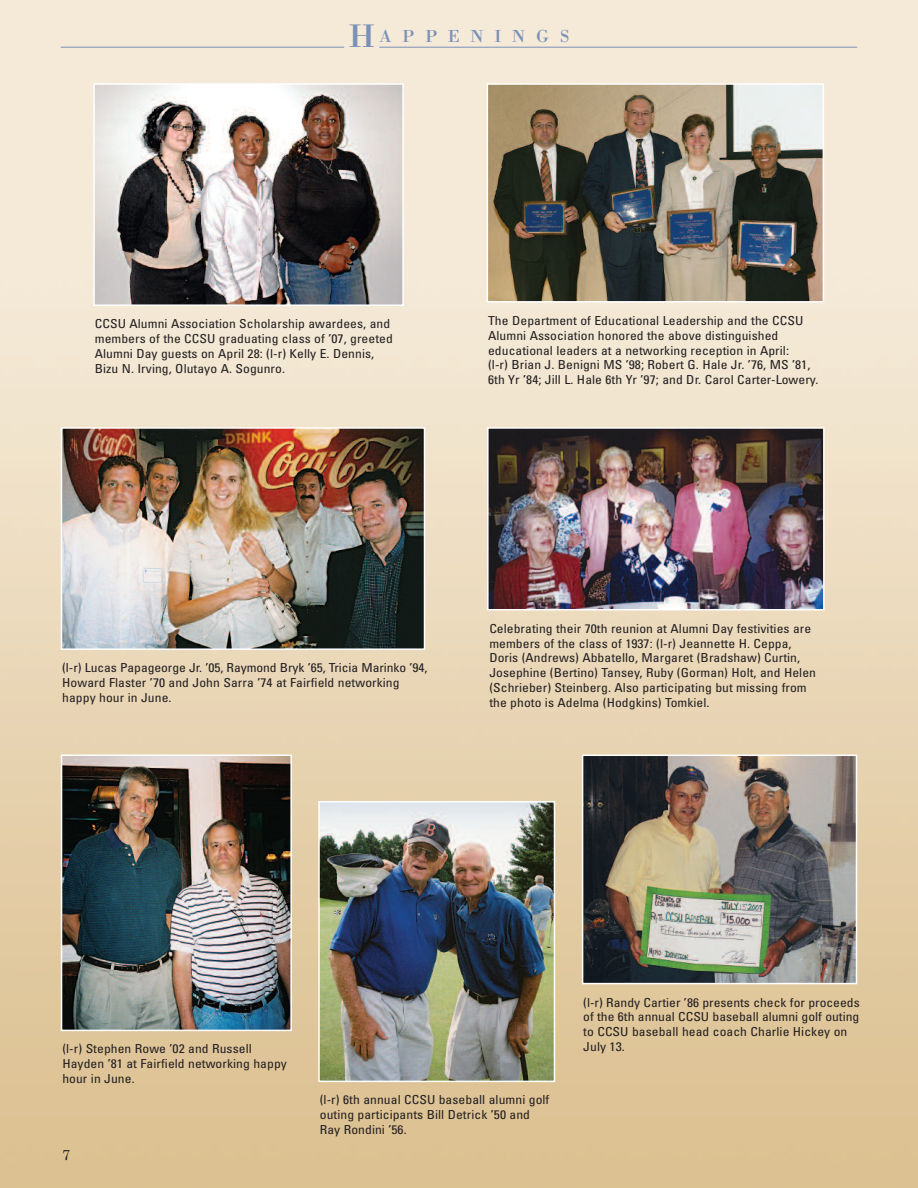
<style>
.page{position:relative;width:918px;height:1188px;background:#fff}
.page>*{position:absolute;margin:0;border:0;box-sizing:border-box;transform-origin:0 0}
.t1{font:18px "Bodoni";letter-spacing:.6em;color:#7b91b7}
.t2{font:14.7px "Century Schoolbook";color:#231f20}
.t3{font:condensed 12.3px/14.9px "Univers";letter-spacing:.005em;color:#231f20;scale:1.1 1}
.s1{font-size:33.75px}
</style>
<div class="page">
<hr style="left:379px;top:47px;width:478px;height:1px;background:#7b91b7">
<hr style="left:61px;top:47px;width:283px;height:1px;background:#7b91b7">
<img style="left:96px;top:86px;width:305px;height:217px">
<div style="left:93px;top:83px;width:311px;height:223px;border:2px solid #fff"></div>
<img style="left:64px;top:757px;width:225px;height:271px">
<div style="left:61px;top:754px;width:231px;height:277px;border:2px solid #fff"></div>
<img style="left:64px;top:430px;width:358px;height:217px">
<div style="left:61px;top:427px;width:364px;height:223px;border:2px solid #fff"></div>
<img style="left:490px;top:86px;width:331px;height:214px">
<div style="left:487px;top:83px;width:337px;height:220px;border:2px solid #fff"></div>
<img style="left:585px;top:758px;width:269px;height:223px">
<div style="left:582px;top:755px;width:275px;height:229px;border:2px solid #fff"></div>
<img style="left:321px;top:804px;width:231px;height:275px">
<div style="left:318px;top:801px;width:237px;height:281px;border:2px solid #fff"></div>
<img style="left:490px;top:430px;width:332px;height:177px">
<div style="left:487px;top:427px;width:338px;height:183px;border:2px solid #fff"></div>
<h1 class="t1" style="left:349px;top:25px;width:223px"><span class="s1">H</span>APPENINGS</h1>
<p class="t3" style="left:95px;top:318px;width:272px">CCSU Alumni Association Scholarship awardees, and members of the CCSU graduating class of ’07, greeted Alumni Day guests on April 28: (l-r) Kelly E. Dennis, Bizu N. Irving, Olutayo A. Sogunro.</p>
<p class="t3" style="left:488px;top:314px;width:302px">The Department of Educational Leadership and the CCSU Alumni Association honored the above distinguished educational leaders at a networking reception in April:<br>(l-r) Brian J. Benigni MS ’98; Robert G. Hale Jr. ’76, MS ’81, 6th Yr ’84; Jill L. Hale 6th Yr ’97; and Dr. Carol Carter-Lowery.</p>
<p class="t3" style="left:62px;top:661px;width:334px">(l-r) Lucas Papageorge Jr. ’05, Raymond Bryk ’65, Tricia Marinko ’94,<br>Howard Flaster ’70 and John Sarra ’74 at Fairfield networking happy hour in June.</p>
<p class="t3" style="left:489px;top:622px;width:299px">Celebrating their 70th reunion at Alumni Day festivities are members of the class of 1937: (l-r) Jeannette H. Ceppa, Doris (Andrews) Abbatello, Margaret (Bradshaw) Curtin, Josephine (Bertino) Tansey, Ruby (Gorman) Holt, and Helen (Schrieber) Steinberg. Also participating but missing from the photo is Adelma (Hodgkins) Tomkiel.</p>
<p class="t3" style="left:62px;top:1043px;width:206px">(l-r) Stephen Rowe ’02 and Russell<br>Hayden ’81 at Fairfield networking happy hour in June.</p>
<p class="t3" style="left:583px;top:996px;width:253px">(l-r) Randy Cartier ’86 presents check for proceeds of the 6th annual CCSU baseball alumni golf outing to CCSU baseball head coach Charlie Hickey on July 13.</p>
<p class="t2" style="left:62px;top:1146px;width:10px">7</p>
<p class="t3" style="left:320px;top:1094px;width:210px">(l-r) 6th annual CCSU baseball alumni golf outing participants Bill Detrick ’50 and<br>Ray Rondini ’56.</p>
</div>
